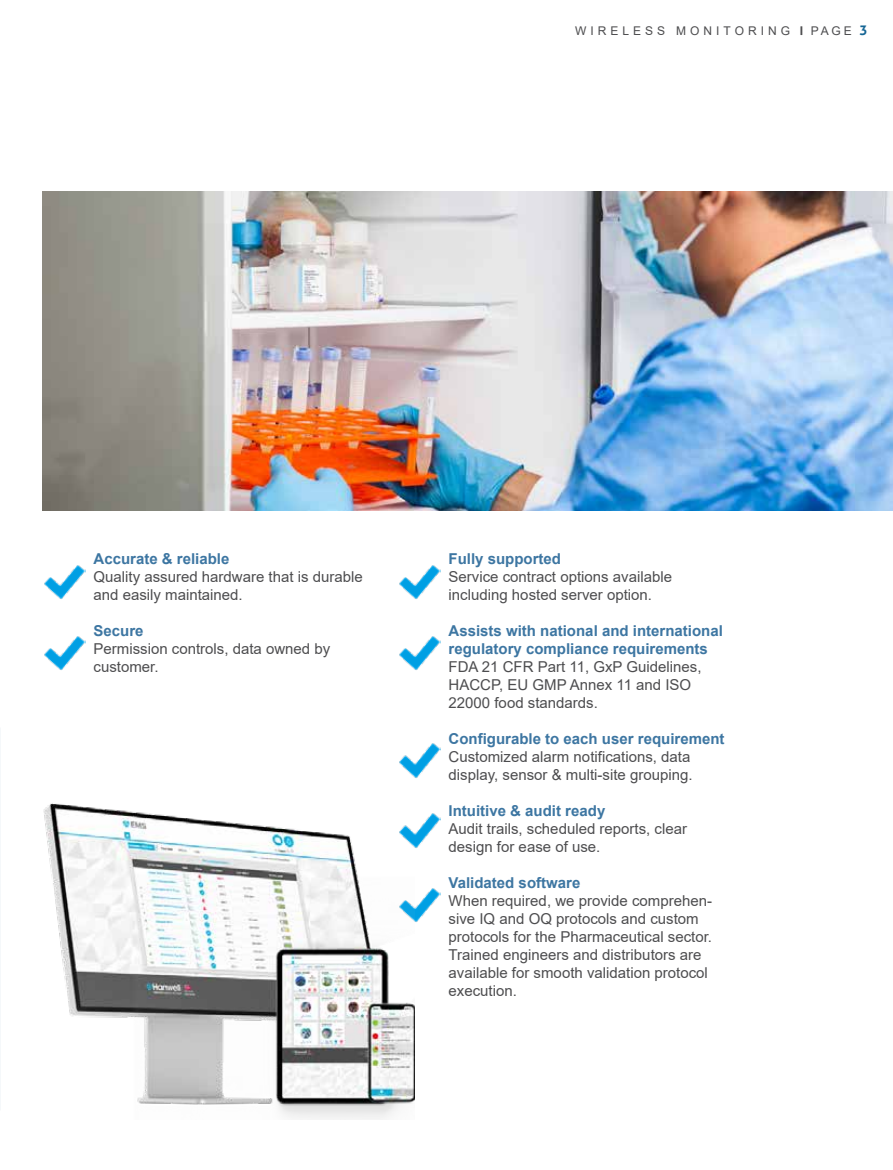
<style>
.page{position:relative;width:893px;height:1170px;background:#fff}
.page>*{position:absolute;margin:0;border:0;box-sizing:border-box;transform-origin:0 0}
.t1{font:15px/18px "Arial";color:#4d4d4f}
.t2{font:700 15px/18px "Arial";color:#3d76a2}
.t3{font:12px "Arial";letter-spacing:.335em;color:#4d4d4f}
.s1{font-family:"Aller";font-weight:700}
.s2{font-family:"Aller";font-weight:700;font-size:13.5px;color:#166695}
</style>
<div class="page">
<img style="left:43px;top:191px;width:850px;height:319px">
<img style="left:44px;top:565px;width:41px;height:34px">
<img style="left:44px;top:636px;width:41px;height:34px">
<img style="left:399px;top:743px;width:41px;height:35px">
<img style="left:415px;top:813px;width:25px;height:35px">
<img style="left:415px;top:888px;width:25px;height:34px">
<img style="left:399px;top:565px;width:41px;height:34px">
<img style="left:399px;top:636px;width:41px;height:34px">
<img style="left:43px;top:803px;width:372px;height:316px">
<p class="t3" style="left:575px;top:23px;width:294px">WIRELESS MONITORING <span class="s1">I</span> PAGE <span class="s2">3</span></p>
<p class="t2" style="left:94px;top:550px;width:137px">Accurate &amp; reliable</p>
<p class="t1" style="left:94px;top:567px;width:271px">Quality assured hardware that is durable and easily maintained.</p>
<p class="t2" style="left:94px;top:622px;width:52px">Secure</p>
<p class="t1" style="left:94px;top:639px;width:238px">Permission controls, data owned by customer.</p>
<p class="t2" style="left:449px;top:550px;width:114px">Fully supported</p>
<p class="t1" style="left:449px;top:567px;width:225px">Service contract options available including hosted server option.</p>
<p class="t2" style="left:449px;top:622px;width:276px">Assists with national and international regulatory compliance requirements</p>
<p class="t1" style="left:449px;top:657px;width:254px">FDA 21 CFR Part 11, GxP Guidelines,<br>HACCP, EU GMP Annex 11 and ISO<br>22000 food standards.</p>
<p class="t2" style="left:449px;top:730px;width:277px">Configurable to each user requirement</p>
<p class="t1" style="left:449px;top:747px;width:245px">Customized alarm notifications, data display, sensor &amp; multi-site grouping.</p>
<p class="t2" style="left:449px;top:802px;width:158px">Intuitive &amp; audit ready</p>
<p class="t1" style="left:449px;top:819px;width:240px">Audit trails, scheduled reports, clear design for ease of use.</p>
<p class="t2" style="left:449px;top:874px;width:133px">Validated software</p>
<p class="t1" style="left:449px;top:891px;width:265px">When required, we provide comprehen&shy;sive IQ and OQ protocols and custom protocols for the Pharmaceutical sector.<br>Trained engineers and distributors are available for smooth validation protocol execution.</p>
</div>
